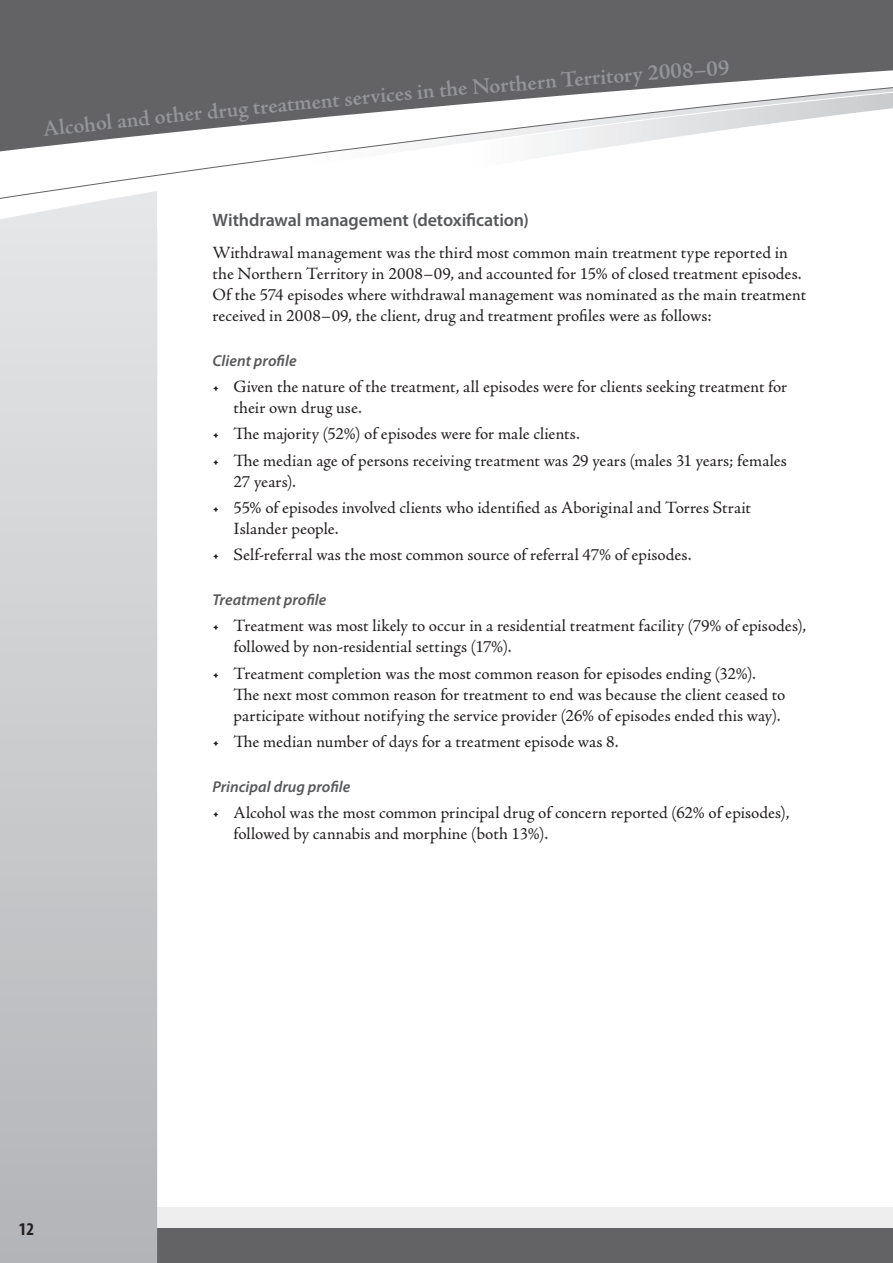
<style>
.page{position:relative;width:893px;height:1263px;background:#fff}
.page>*{position:absolute;margin:0;border:0;box-sizing:border-box;transform-origin:0 0}
.t1{font:600 22.5px "Adobe Jenson Pro";color:#939598}
.t2{font:600 18px "Myriad Pro";letter-spacing:-.005em;color:#57585a}
.t3{font:700 condensed 18px "Myriad Pro";color:#231f20}
.t4{font:17.25px/21px "Adobe Jenson Pro";color:#231f20}
.t5{font:italic 600 15.75px "Myriad Pro";color:#57585a}
</style>
<div class="page">
<div style="left:157px;top:1207px;width:736px;height:22px;background:#eeeeef"></div>
<div style="left:157px;top:1229px;width:736px;height:34px;background:#636366"></div>
<svg style="left:0;top:224px;width:157px;height:1039px;background:#cbccce"></svg>
<div style="left:0;top:0;width:893px;height:87px;background:#636366"></div>
<svg style="left:0;top:203px;width:157px;height:21px"></svg>
<svg style="left:0;top:87px;width:892px;height:116px"></svg>
<svg style="left:892px;top:59px;width:1px;height:50px"></svg>
<h1 class="t1" style="left:276px;top:92px;width:311px;rotate:-5deg">AAA AAAAAAAAAAAAAAAAAAA A AAAAAAAAA A</h1>
<h1 class="t1" style="left:583px;top:65px;width:148px;rotate:-4deg">AAAAAAAAAAAAAAA</h1>
<h1 class="t1" style="left:42px;top:116px;width:239px;rotate:-6deg">A AAAAAAAAAAAAAAAAAAAAA AAA</h1>
<p class="t2" style="left:213px;top:209px;width:318px">Withdrawal management (detoxification)</p>
<p class="t4" style="left:213px;top:242px;width:595px">Withdrawal management was the third most common main treatment type reported in the Northern Territory in 2008–09, and accounted for 15% of closed treatment episodes.<br>Of the 574 episodes where withdrawal management was nominated as the main treatment received in 2008–09, the client, drug and treatment profiles were as follows:</p>
<p class="t5" style="left:213px;top:350px;width:85px">Client profile</p>
<p class="t4" style="left:234px;top:376px;width:555px;text-indent:-21px">• Given the nature of the treatment, all episodes were for clients seeking treatment for their own drug use.</p>
<p class="t4" style="left:213px;top:424px;width:369px">• The majority (52%) of episodes were for male clients.</p>
<p class="t4" style="left:234px;top:450px;width:555px;text-indent:-21px">• The median age of persons receiving treatment was 29 years (males 31 years; females<br>27 years).</p>
<p class="t4" style="left:234px;top:497px;width:519px;text-indent:-21px">• 55% of episodes involved clients who identified as Aboriginal and Torres Strait<br>Islander people.</p>
<p class="t4" style="left:213px;top:544px;width:480px">• Self-referral was the most common source of referral 47% of episodes.</p>
<p class="t5" style="left:213px;top:590px;width:115px">Treatment profile</p>
<p class="t4" style="left:234px;top:616px;width:574px;text-indent:-21px">• Treatment was most likely to occur in a residential treatment facility (79% of episodes), followed by non-residential settings (17%).</p>
<p class="t4" style="left:234px;top:663px;width:553px;text-indent:-21px">• Treatment completion was the most common reason for episodes ending (32%).<br>The next most common reason for treatment to end was because the client ceased to participate without notifying the service provider (26% of episodes ended this way).</p>
<p class="t4" style="left:213px;top:731px;width:408px">• The median number of days for a treatment episode was 8.</p>
<p class="t5" style="left:213px;top:777px;width:139px">Principal drug profile</p>
<p class="t4" style="left:234px;top:803px;width:557px;text-indent:-21px">• Alcohol was the most common principal drug of concern reported (62% of episodes), followed by cannabis and morphine (both 13%).</p>
<p class="t3" style="left:19px;top:1218px;width:17px">12</p>
</div>
